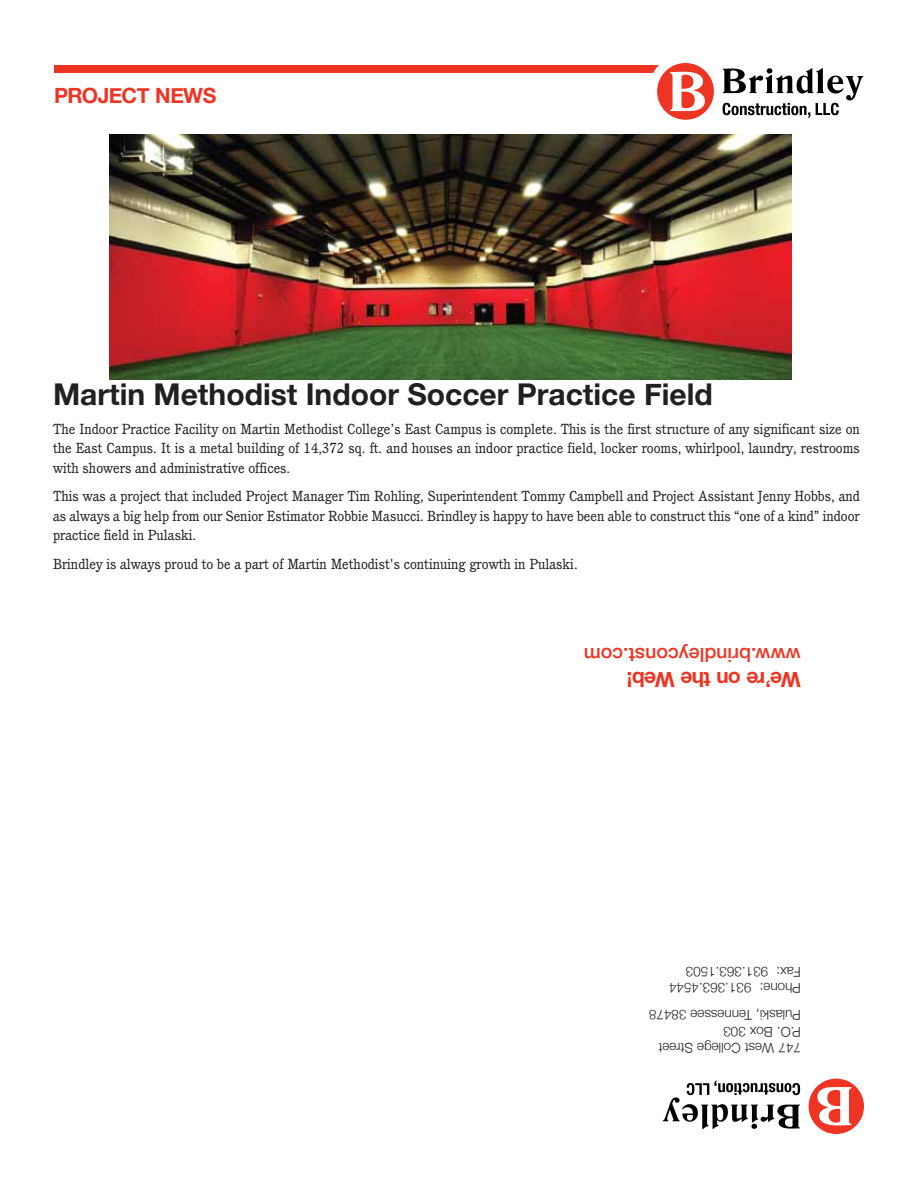
<style>
.page{position:relative;width:918px;height:1188px;background:#fff}
.page>*{position:absolute;margin:0;border:0;box-sizing:border-box;transform-origin:0 0}
.t1{font:700 30px "Helvetica Neue";color:#231f20}
.t2{font:700 21px "Helvetica Neue";letter-spacing:-.02em;color:#ee3524}
.t3{font:500 19.5px "Helvetica Neue";color:#ee3524}
.t4{font:14.25px/19.5px "Cushing";color:#231f20;text-align:justify}
.t5{font:300 13.5px/16.5px "Helvetica Neue";color:#231f20}
</style>
<div class="page">
<svg style="left:809px;top:1079px;width:55px;height:55px"></svg>
<svg style="left:663px;top:1081px;width:137px;height:48px"></svg>
<div style="left:54px;top:65px;width:634px;height:8px;background:#ee3524"></div>
<svg style="left:653px;top:63px;width:210px;height:57px"></svg>
<img style="left:109px;top:135px;width:683px;height:244px">
<p class="t2" style="left:54px;top:76px;width:164px">PROJECT NEWS</p>
<p class="t1" style="left:53px;top:367px;width:661px">Martin Methodist Indoor Soccer Practice Field</p>
<p class="t4" style="left:53px;top:419px;width:808px">The Indoor Practice Facility on Martin Methodist College’s East Campus is complete. This is the first structure of any significant size on the East Campus. It is a metal building of 14,372 sq. ft. and houses an indoor practice field, locker rooms, whirlpool, laundry, restrooms with showers and administrative offices.</p>
<p class="t4" style="left:53px;top:486px;width:809px">This was a project that included Project Manager Tim Rohling, Superintendent Tommy Campbell and Project Assistant Jenny Hobbs, and as always a big help from our Senior Estimator Robbie Masucci. Brindley is happy to have been able to construct this “one of a kind” indoor practice field in Pulaski.</p>
<p class="t4" style="left:53px;top:554px;width:526px">Brindley is always proud to be a part of Martin Methodist's continuing growth in Pulaski.</p>
<p class="t3" style="left:801px;top:670px;width:219px;rotate:-180deg">w w w b . dn i r moc . t snocye l</p>
<p class="t2" style="left:801px;top:698px;width:176px;rotate:-180deg">W er ’ e no eh t W ! be</p>
<p class="t5" style="left:768px;top:997px;width:84px;text-indent:-33px;rotate:-180deg">P : enoh<br>3051 . 363 . 139</p>
<p class="t5" style="left:801px;top:980px;width:26px;rotate:-180deg">: xaF</p>
<p class="t5" style="left:751px;top:997px;width:84px;rotate:-180deg">4454 . 363 . 139</p>
<p class="t5" style="left:801px;top:1057px;width:154px;rotate:-180deg">747 W t se C ege l l o S t ee r t<br>O. P B. xo 303<br>P eessenneT, i ksa l u 87483</p>
</div>
